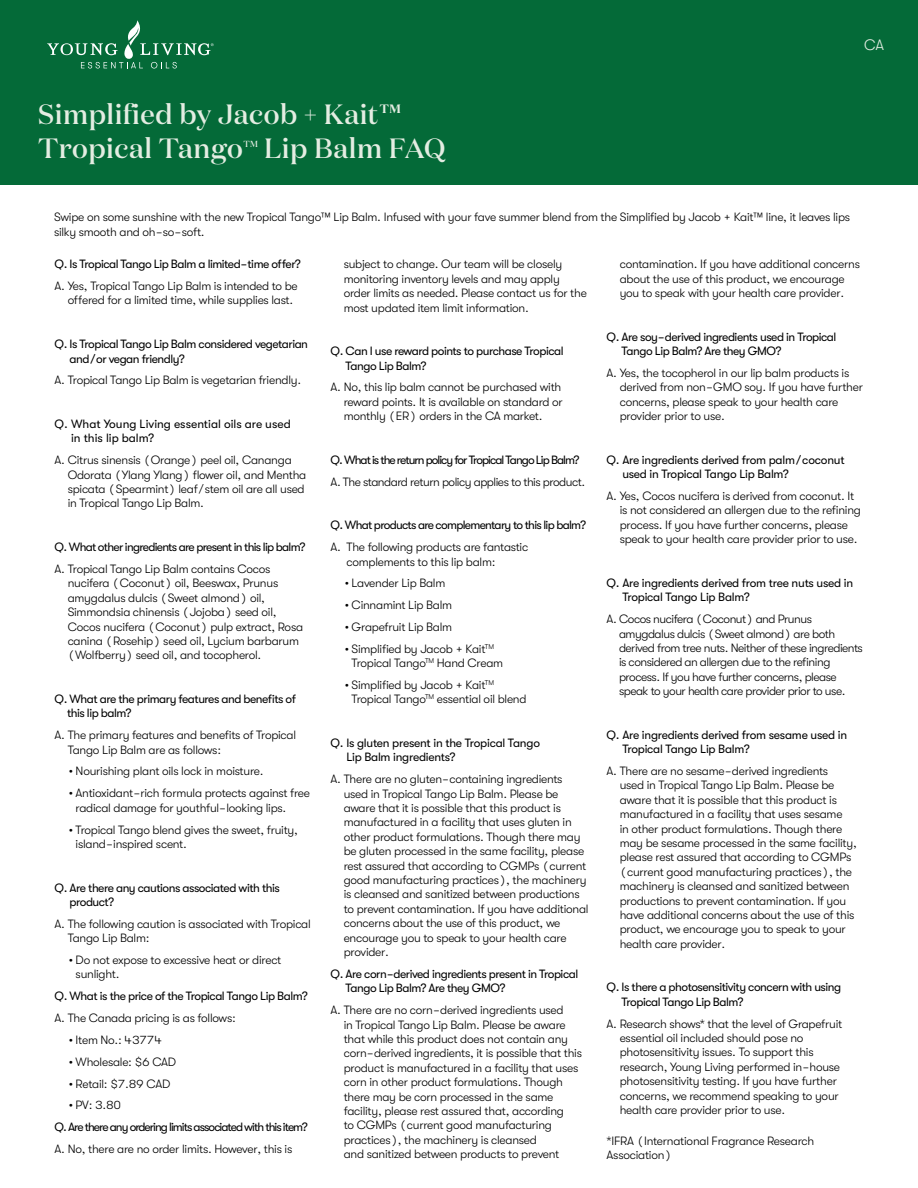
<style>
.page{position:relative;width:918px;height:1188px;background:#fff}
.page>*{position:absolute;margin:0;border:0;box-sizing:border-box;transform-origin:0 0}
.t1{font:500 27.9px/33.5px "Domaine Display";letter-spacing:.02em;color:#e4ede2}
.t2{font:300 15px "GT Walsheim";color:#e4ede2}
.t3{font:300 12px/14.4px "GT Walsheim Pro";letter-spacing:-.02em;color:#000}
.t4{font:12px/14.4px "GT Walsheim";letter-spacing:-.04em;color:#000}
.t5{font:300 12px/14.4px "GT Walsheim Pro";letter-spacing:-.04em;color:#000}
.t6{font:12px/14.4px "GT Walsheim";letter-spacing:-.02em;color:#000}
.t7{font:12px "GT Walsheim";letter-spacing:-.08em;color:#000}
.t8{font:12px "GT Walsheim";letter-spacing:-.06em;color:#000}
.t9{font:12px/14.4px "GT Walsheim";color:#000}
.t10{font:500 8.85px "Domaine Display";color:#e4ede2}
</style>
<div class="page">
<div style="left:0;top:0;width:918px;height:185px;background:#046a38"></div>
<svg style="left:47px;top:20px;width:167px;height:49px"></svg>
<p class="t2" style="left:864px;top:37px;width:22px">CA</p>
<h1 class="t1" style="left:38px;top:98px;width:366px">Simplified by Jacob + Kait™<br>Tropical Tango</h1>
<p class="t10" style="left:243px;top:138px;width:16px">TM</p>
<h1 class="t1" style="left:264px;top:131px;width:183px">Lip Balm FAQ</h1>
<p class="t3" style="left:54px;top:210px;width:798px">Swipe on some sunshine with the new Tropical Tango™ Lip Balm. Infused with your fave summer blend from the Simplified by Jacob + Kait™ line, it leaves lips silky smooth and oh-so-soft.</p>
<p class="t4" style="left:55px;top:257px;width:248px">Q. Is Tropical Tango Lip Balm a limited-time offer?</p>
<p class="t3" style="left:68px;top:279px;width:232px;text-indent:-13px">A. Yes, Tropical Tango Lip Balm is intended to be offered for a limited time, while supplies last.</p>
<p class="t4" style="left:70px;top:337px;width:240px;text-indent:-15px">Q. Is Tropical Tango Lip Balm considered vegetarian and/or vegan friendly?</p>
<p class="t3" style="left:55px;top:373px;width:248px">A. Tropical Tango Lip Balm is vegetarian friendly.</p>
<p class="t9" style="left:71px;top:417px;width:221px;text-indent:-16px">Q. What Young Living essential oils are used in this lip balm?</p>
<p class="t3" style="left:68px;top:453px;width:240px;text-indent:-13px">A. Citrus sinensis (Orange) peel oil, Cananga Odorata (Ylang Ylang) flower oil, and Mentha spicata (Spearmint) leaf/stem oil are all used in Tropical Tango Lip Balm.</p>
<p class="t8" style="left:55px;top:540px;width:252px">Q. What other ingredients are present in this lip balm?</p>
<p class="t3" style="left:68px;top:562px;width:237px;text-indent:-13px">A. Tropical Tango Lip Balm contains Cocos nucifera (Coconut) oil, Beeswax, Prunus amygdalus dulcis (Sweet almond) oil, Simmondsia chinensis (Jojoba) seed oil, Cocos nucifera (Coconut) pulp extract, Rosa canina (Rosehip) seed oil, Lycium barbarum (Wolfberry) seed oil, and tocopherol.</p>
<p class="t4" style="left:67px;top:692px;width:230px;text-indent:-12px">Q. What are the primary features and benefits of this lip balm?</p>
<p class="t3" style="left:68px;top:728px;width:230px;text-indent:-13px">A. The primary features and benefits of Tropical<br>Tango Lip Balm are as follows:</p>
<p class="t3" style="left:69px;top:764px;width:196px">• Nourishing plant oils lock in moisture.</p>
<p class="t3" style="left:76px;top:786px;width:236px;text-indent:-7px">• Antioxidant-rich formula protects against free radical damage for youthful-looking lips.</p>
<p class="t3" style="left:76px;top:822px;width:224px;text-indent:-7px">• Tropical Tango blend gives the sweet, fruity, island-inspired scent.</p>
<p class="t4" style="left:70px;top:880px;width:212px;text-indent:-15px">Q. Are there any cautions associated with this product?</p>
<p class="t3" style="left:68px;top:917px;width:245px;text-indent:-13px">A. The following caution is associated with Tropical<br>Tango Lip Balm:</p>
<p class="t3" style="left:76px;top:953px;width:207px;text-indent:-7px">• Do not expose to excessive heat or direct sunlight.</p>
<p class="t4" style="left:55px;top:989px;width:255px">Q. What is the price of the Tropical Tango Lip Balm?</p>
<p class="t3" style="left:55px;top:1011px;width:183px">A. The Canada pricing is as follows:</p>
<p class="t3" style="left:69px;top:1033px;width:95px">• Item No.: 43774</p>
<p class="t3" style="left:69px;top:1055px;width:109px">• Wholesale: $6 CAD</p>
<p class="t3" style="left:69px;top:1076px;width:103px">• Retail: $7.89 CAD</p>
<p class="t3" style="left:69px;top:1098px;width:54px">• PV: 3.80</p>
<p class="t7" style="left:55px;top:1120px;width:255px">Q. Are there any ordering limits associated with this item?</p>
<p class="t3" style="left:55px;top:1142px;width:239px">A. No, there are no order limits. However, this is</p>
<p class="t3" style="left:344px;top:257px;width:245px">subject to change. Our team will be closely monitoring inventory levels and may apply order limits as needed. Please contact us for the most updated item limit information.</p>
<p class="t4" style="left:346px;top:344px;width:219px;text-indent:-15px">Q. Can I use reward points to purchase Tropical<br>Tango Lip Balm?</p>
<p class="t3" style="left:344px;top:380px;width:221px;text-indent:-13px">A. No, this lip balm cannot be purchased with reward points. It is available on standard or monthly (ER) orders in the CA market.</p>
<p class="t7" style="left:331px;top:453px;width:250px">Q. What is the return policy for Tropical Tango Lip Balm?</p>
<p class="t5" style="left:331px;top:474px;width:256px">A. The standard return policy applies to this product.</p>
<p class="t8" style="left:331px;top:519px;width:257px">Q. What products are complementary to this lip balm?</p>
<p class="t3" style="left:347px;top:540px;width:183px;text-indent:-16px">A. The following products are fantastic complements to this lip balm:</p>
<p class="t3" style="left:345px;top:576px;width:102px">• Lavender Lip Balm</p>
<p class="t3" style="left:345px;top:598px;width:109px">• Cinnamint Lip Balm</p>
<p class="t3" style="left:345px;top:620px;width:109px">• Grapefruit Lip Balm</p>
<p class="t3" style="left:352px;top:642px;width:153px;text-indent:-7px">• Simplified by Jacob + Kait<sup>TM<br></sup>Tropical Tango<sup>TM</sup> Hand Cream</p>
<p class="t3" style="left:352px;top:678px;width:176px;text-indent:-7px">• Simplified by Jacob + Kait<sup>TM<br></sup>Tropical Tango<sup>TM</sup> essential oil blend</p>
<p class="t6" style="left:346px;top:736px;width:195px;text-indent:-16px">Q. Is gluten present in the Tropical Tango<br>Lip Balm ingredients?</p>
<p class="t3" style="left:344px;top:772px;width:246px;text-indent:-13px">A. There are no gluten-containing ingredients used in Tropical Tango Lip Balm. Please be aware that it is possible that this product is manufactured in a facility that uses gluten in other product formulations. Though there may be gluten processed in the same facility, please rest assured that according to CGMPs (current good manufacturing practices), the machinery is cleansed and sanitized between productions to prevent contamination. If you have additional concerns about the use of this product, we encourage you to speak to your health care provider.</p>
<p class="t4" style="left:346px;top:967px;width:234px;text-indent:-15px">Q. Are corn-derived ingredients present in Tropical<br>Tango Lip Balm? Are they GMO?</p>
<p class="t3" style="left:344px;top:1003px;width:240px;text-indent:-13px">A. There are no corn-derived ingredients used<br>in Tropical Tango Lip Balm. Please be aware that while this product does not contain any corn-derived ingredients, it is possible that this product is manufactured in a facility that uses corn in other product formulations. Though there may be corn processed in the same facility, please rest assured that, according<br>to CGMPs (current good manufacturing practices), the machinery is cleansed<br>and sanitized between products to prevent</p>
<p class="t3" style="left:620px;top:257px;width:242px">contamination. If you have additional concerns about the use of this product, we encourage you to speak with your health care provider.</p>
<p class="t4" style="left:622px;top:330px;width:216px;text-indent:-15px">Q. Are soy-derived ingredients used in Tropical<br>Tango Lip Balm? Are they GMO?</p>
<p class="t3" style="left:620px;top:366px;width:245px;text-indent:-13px">A. Yes, the tocopherol in our lip balm products is derived from non-GMO soy. If you have further concerns, please speak to your health care provider prior to use.</p>
<p class="t6" style="left:622px;top:453px;width:224px;text-indent:-16px">Q. Are ingredients derived from palm/coconut used in Tropical Tango Lip Balm?</p>
<p class="t3" style="left:620px;top:489px;width:243px;text-indent:-13px">A. Yes, Cocos nucifera is derived from coconut. It is not considered an allergen due to the refining process. If you have further concerns, please speak to your health care provider prior to use.</p>
<p class="t6" style="left:622px;top:576px;width:232px;text-indent:-16px">Q. Are ingredients derived from tree nuts used in<br>Tropical Tango Lip Balm?</p>
<p class="t5" style="left:619px;top:612px;width:245px;text-indent:-12px">A. Cocos nucifera (Coconut) and Prunus amygdalus dulcis (Sweet almond) are both derived from tree nuts. Neither of these ingredients is considered an allergen due to the refining process. If you have further concerns, please speak to your health care provider prior to use.</p>
<p class="t6" style="left:622px;top:728px;width:226px;text-indent:-16px">Q. Are ingredients derived from sesame used in<br>Tropical Tango Lip Balm?</p>
<p class="t3" style="left:620px;top:764px;width:239px;text-indent:-13px">A. There are no sesame-derived ingredients<br>used in Tropical Tango Lip Balm. Please be aware that it is possible that this product is manufactured in a facility that uses sesame<br>in other product formulations. Though there may be sesame processed in the same facility, please rest assured that according to CGMPs (current good manufacturing practices), the machinery is cleansed and sanitized between productions to prevent contamination. If you have additional concerns about the use of this product, we encourage you to speak to your health care provider.</p>
<p class="t4" style="left:622px;top:980px;width:221px;text-indent:-15px">Q. Is there a photosensitivity concern with using<br>Tropical Tango Lip Balm?</p>
<p class="t3" style="left:620px;top:1016px;width:224px;text-indent:-13px">A. Research shows* that the level of Grapefruit essential oil included should pose no photosensitivity issues. To support this research, Young Living performed in-house photosensitivity testing. If you have further concerns, we recommend speaking to your health care provider prior to use.</p>
<p class="t3" style="left:607px;top:1134px;width:209px">*IFRA (International Fragrance Research<br>Association)</p>
</div>
